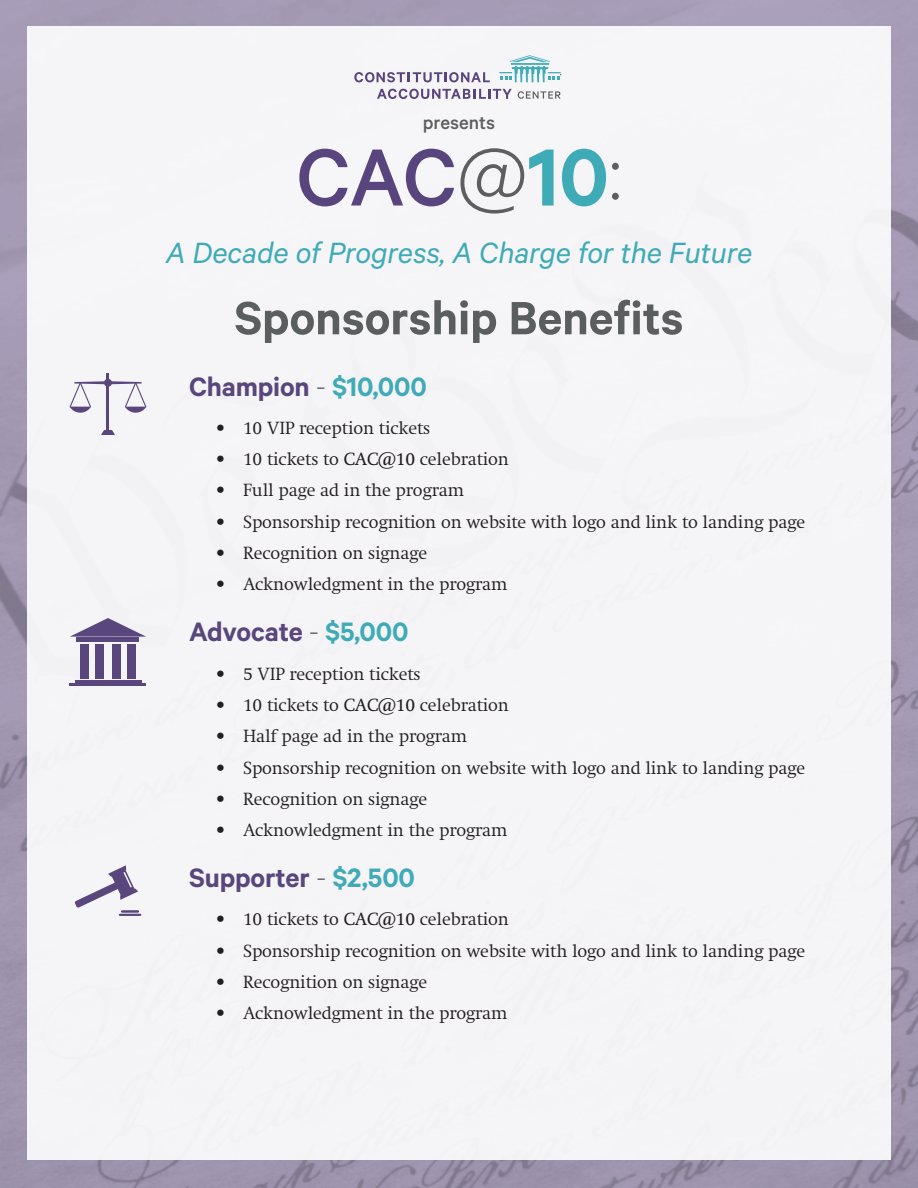
<style>
.page{position:relative;width:918px;height:1188px;background:#fff}
.page>*{position:absolute;margin:0;border:0;box-sizing:border-box;transform-origin:0 0}
.t1{font:500 91.05px "Calibre";color:#59457d}
.t2{font:600 52.5px "Calibre";color:#5b5e5e}
.t3{font:italic 33px "Calibre";letter-spacing:-.005em;color:#3fabb7}
.t4{font:600 30px "Calibre";letter-spacing:-.005em;color:#59467d}
.t5{font:500 21px "Calibre";color:#5d5f5e}
.t6{font:300 18px "Swift LT Std";letter-spacing:-.005em;color:#231f20}
.s1{font-weight:300;color:#5d5f5e}
.s2{font-weight:600;color:#3fabb7}
.s3{color:#3fabb7}
.s4{font-weight:400}
</style>
<div class="page">
<img style="left:0;top:0;width:918px;height:1188px">
<div style="left:27px;top:26px;width:864px;height:1134px;background:#f5f4f7"></div>
<svg style="left:354px;top:72px;width:136px;height:10px"></svg>
<svg style="left:377px;top:89px;width:135px;height:10px"></svg>
<svg style="left:518px;top:91px;width:43px;height:8px"></svg>
<svg style="left:499px;top:55px;width:62px;height:27px"></svg>
<div style="left:96px;top:644px;width:8px;height:35px;background:#59467d"></div>
<div style="left:112px;top:644px;width:8px;height:35px;background:#59467d"></div>
<div style="left:80px;top:644px;width:8px;height:35px;background:#59467d"></div>
<div style="left:128px;top:644px;width:8px;height:35px;background:#59467d"></div>
<hr style="left:77px;top:638px;width:62px;height:4px;background:#59467d">
<svg style="left:70px;top:618px;width:76px;height:19px"></svg>
<hr style="left:75px;top:680px;width:66px;height:2px;background:#59467d">
<hr style="left:70px;top:684px;width:76px;height:2px;background:#59467d">
<hr style="left:107px;top:385px;width:2px;height:47px;background:#59467d">
<svg style="left:101px;top:430px;width:14px;height:5px"></svg>
<svg style="left:70px;top:373px;width:76px;height:40px"></svg>
<svg style="left:75px;top:865px;width:63px;height:43px"></svg>
<hr style="left:119px;top:914px;width:22px;height:2px;background:#59467d">
<hr style="left:121px;top:910px;width:18px;height:3px;background:#59467d">
<p class="t5" style="left:423px;top:110px;width:74px">presents</p>
<p class="t1" style="left:296px;top:124px;width:327px">CAC<span class="s1">@</span><span class="s2">10</span><span class="s1">:</span></p>
<p class="t3" style="left:166px;top:233px;width:588px">A Decade of Progress, A Charge for the Future</p>
<p class="t2" style="left:234px;top:287px;width:451px">Sponsorship Benefits</p>
<p class="t4" style="left:189px;top:368px;width:239px">Champion <span class="s1">-</span> <span class="s3">$10,000</span></p>
<p class="t6" style="left:216px;top:418px;width:216px">• 10 VIP reception tickets</p>
<p class="t6" style="left:216px;top:449px;width:295px">• 10 tickets to <span class="s4">CAC@10</span> celebration</p>
<p class="t6" style="left:216px;top:481px;width:249px">• Full page ad in the program</p>
<p class="t6" style="left:216px;top:512px;width:591px">• Sponsorship recognition on website with logo and link to landing page</p>
<p class="t6" style="left:216px;top:543px;width:213px">• Recognition on signage</p>
<p class="t6" style="left:216px;top:575px;width:293px">• Acknowledgment in the program</p>
<p class="t4" style="left:189px;top:614px;width:221px">Advocate <span class="s1">-</span> <span class="s3">$5,000</span></p>
<p class="t6" style="left:216px;top:664px;width:206px">• 5 VIP reception tickets</p>
<p class="t6" style="left:216px;top:695px;width:295px">• 10 tickets to <span class="s4">CAC@10</span> celebration</p>
<p class="t6" style="left:216px;top:726px;width:253px">• Half page ad in the program</p>
<p class="t6" style="left:216px;top:758px;width:591px">• Sponsorship recognition on website with logo and link to landing page</p>
<p class="t6" style="left:216px;top:789px;width:213px">• Recognition on signage</p>
<p class="t6" style="left:216px;top:820px;width:293px">• Acknowledgment in the program</p>
<p class="t4" style="left:189px;top:860px;width:228px">Supporter <span class="s1">-</span> <span class="s3">$2,500</span></p>
<p class="t6" style="left:216px;top:910px;width:295px">• 10 tickets to <span class="s4">CAC@10</span> celebration</p>
<p class="t6" style="left:216px;top:941px;width:591px">• Sponsorship recognition on website with logo and link to landing page</p>
<p class="t6" style="left:216px;top:972px;width:213px">• Recognition on signage</p>
<p class="t6" style="left:216px;top:1004px;width:293px">• Acknowledgment in the program</p>
</div>
